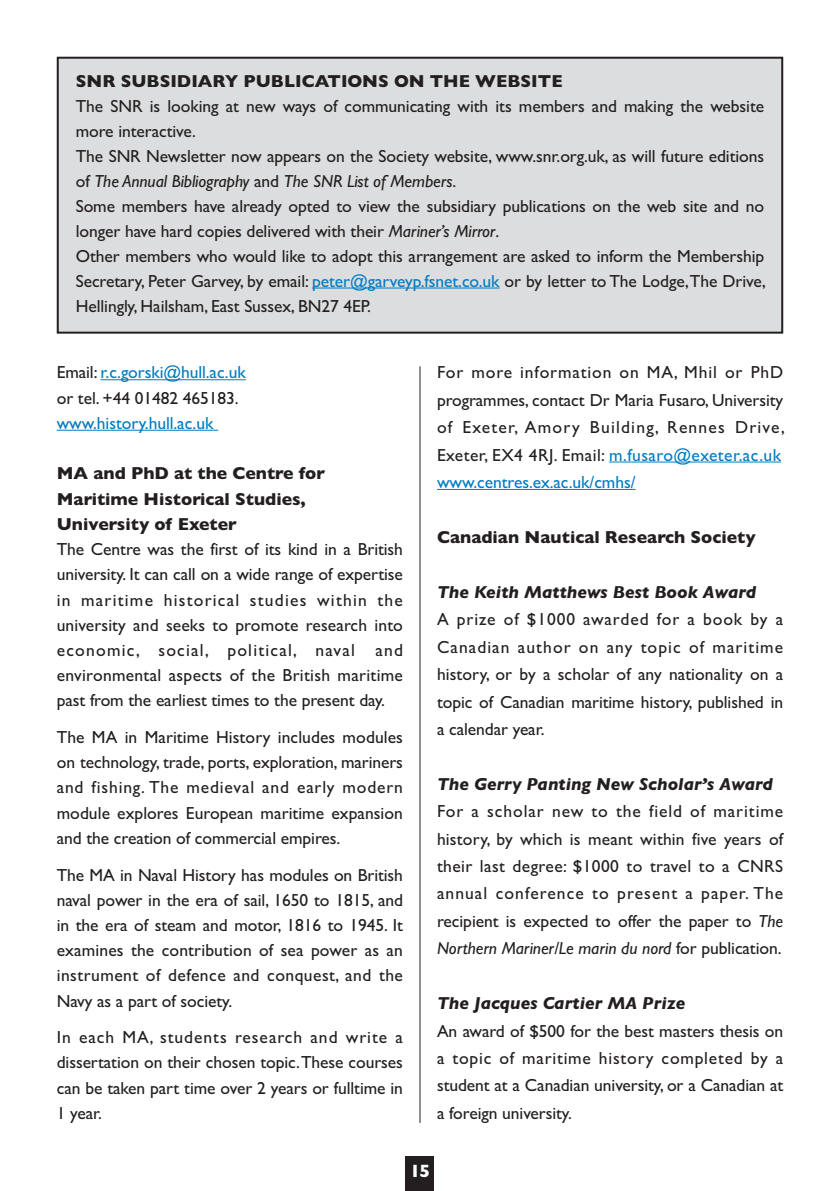
<style>
.page{position:relative;width:840px;height:1191px;background:#fff}
.page>*{position:absolute;margin:0;border:0;box-sizing:border-box;transform-origin:0 0}
.t1{font:18px "Gill Sans Bold TT";color:#fff}
.t2{font:17.6px/25.2px "Gill Sans";letter-spacing:-.005em;color:#231f20;text-align:justify}
.t3{font:17.6px/27.4px "Gill Sans";letter-spacing:.025em;color:#231f20}
.t4{font:17.6px/25.2px "Gill Sans Bold TT";color:#231f20}
.t5{font:17.6px "Gill Sans Bold Italic TT";color:#231f20}
.t6{font:17.6px "Gill Sans";letter-spacing:-.005em;color:#007cc2}
.s1{font-style:italic}
.s2{color:#007cc2}
</style>
<div class="page">
<hr style="left:100px;top:379px;width:145px;height:1px;background:#007cc2">
<hr style="left:57px;top:430px;width:161px;height:1px;background:#007cc2">
<hr style="left:608px;top:461px;width:172px;height:1px;background:#007cc2">
<hr style="left:437px;top:489px;width:198px;height:1px;background:#007cc2">
<hr style="left:419px;top:366px;width:1px;height:757px;background:#231f20">
<div style="left:405px;top:1157px;width:29px;height:34px;background:#231f20"></div>
<div style="left:58px;top:58px;width:723px;height:275px;background:#dcddde"></div>
<div style="left:57px;top:57px;width:725px;height:277px;border:2px solid #231f20"></div>
<hr style="left:312px;top:287px;width:187px;height:1px;background:#007cc2">
<p class="t4" style="left:76px;top:70px;width:488px">SNR SUBSIDIARY PUBLICATIONS ON THE WEBSITE</p>
<p class="t2" style="left:76px;top:95px;width:691px;text-align:left">The SNR is looking at new ways of communicating with its members and making the website more interactive.<br>The SNR Newsletter now appears on the Society website, www.snr.org.uk, as will future editions of <span class="s1">The Annual Bibliography</span> and <span class="s1">The SNR List of Members</span>.<br>Some members have already opted to view the subsidiary publications on the web site and no longer have hard copies delivered with their <span class="s1">Mariner’s Mirror</span>.<br>Other members who would like to adopt this arrangement are asked to inform the Membership Secretary, Peter Garvey, by email: <span class="s2">peter@garveyp.fsnet.co.uk</span> or by letter to The Lodge, The Drive, Hellingly, Hailsham, East Sussex, BN27 4EP.</p>
<p class="t2" style="left:57px;top:362px;width:190px">Email: <span class="s2">r.c.gorski@hull.ac.uk </span>or tel. +44 01482 465183.</p>
<p class="t6" style="left:57px;top:417px;width:158px">www.history.hull.ac.uk</p>
<p class="t4" style="left:57px;top:463px;width:270px">MA and PhD at the Centre for<br>Maritime Historical Studies,<br>University of Exeter</p>
<p class="t2" style="left:57px;top:538px;width:347px">The Centre was the first of its kind in a British university. It can call on a wide range of expertise in maritime historical studies within the university and seeks to promote research into economic, social, political, naval and environmental aspects of the British maritime past from the earliest times to the present day.</p>
<p class="t2" style="left:57px;top:726px;width:347px">The MA in Maritime History includes modules on technology, trade, ports, exploration, mariners and fishing. The medieval and early modern module explores European maritime expansion and the creation of commercial empires.</p>
<p class="t2" style="left:57px;top:864px;width:347px">The MA in Naval History has modules on British naval power in the era of sail, 1650 to 1815, and in the era of steam and motor, 1816 to 1945. It examines the contribution of sea power as an instrument of defence and conquest, and the Navy as a part of society.</p>
<p class="t2" style="left:57px;top:1026px;width:347px">In each MA, students research and write a dissertation on their chosen topic. These courses can be taken part time over 2 years or fulltime in 1 year.</p>
<p class="t3" style="left:437px;top:361px;width:349px">For more information on MA, Mhil or PhD programmes, contact Dr Maria Fusaro, University of Exeter, Amory Building, Rennes Drive, Exeter, EX4 4RJ. Email: <span class="s2">m.fusaro@exeter.ac.uk www.centres.ex.ac.uk/cmhs/</span></p>
<p class="t4" style="left:437px;top:526px;width:320px">Canadian Nautical Research Society</p>
<p class="t5" style="left:437px;top:586px;width:320px">The Keith Matthews Best Book Award</p>
<p class="t2" style="left:437px;top:607px;width:347px;line-height:27.4px">A prize of $1000 awarded for a book by a Canadian author on any topic of maritime history, or by a scholar of any nationality on a topic of Canadian maritime history, published in a calendar year.</p>
<p class="t5" style="left:437px;top:778px;width:337px">The Gerry Panting New Scholar’s Award</p>
<p class="t2" style="left:437px;top:799px;width:347px;line-height:27.4px">For a scholar new to the field of maritime history, by which is meant within five years of their last degree: $1000 to travel to a CNRS annual conference to present a paper. The recipient is expected to offer the paper to <span class="s1">The Northern Mariner/Le marin du nord</span> for publication.</p>
<p class="t5" style="left:437px;top:997px;width:250px">The Jacques Cartier MA Prize</p>
<p class="t2" style="left:437px;top:1019px;width:347px;line-height:27.4px">An award of $500 for the best masters thesis on a topic of maritime history completed by a student at a Canadian university, or a Canadian at a foreign university.</p>
<p class="t1" style="left:409px;top:1164px;width:22px">15</p>
</div>
